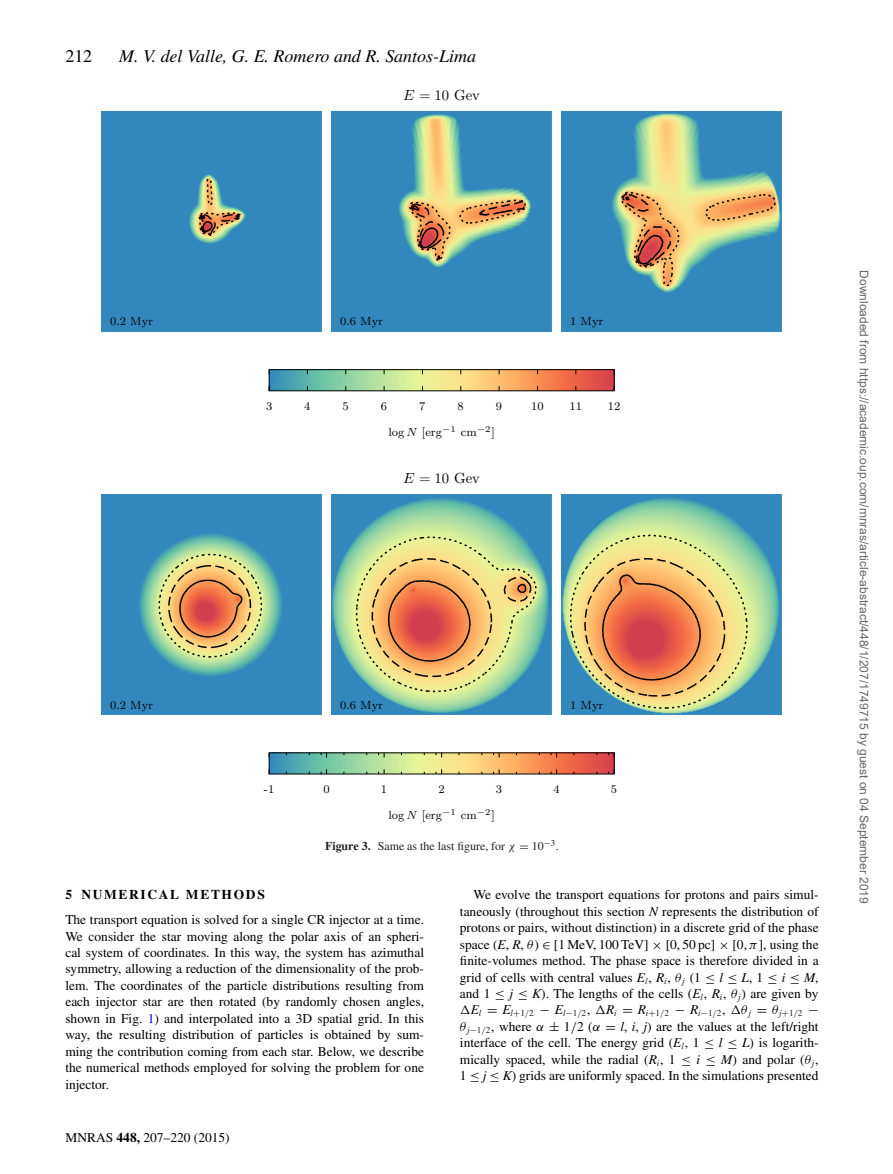
<style>
.page{position:relative;width:893px;height:1174px;background:#fff}
.page>*{position:absolute;margin:0;border:0;box-sizing:border-box;transform-origin:0 0}
.t1{font:italic 18px "Times";color:#000}
.t2{font:18px "Times";color:#000}
.t3{font:14.7px "CMR10";color:#000}
.t4{font:13.5px/16.5px "Times";color:#000;text-align:justify}
.t5{font:700 13.5px "Times";letter-spacing:.125em;color:#000}
.t6{font:12px "Arial";color:#666}
.t7{font:12px "Times";color:#231f20}
.t8{font:11.7px "CMR8";color:#000}
.t9{font:9.15px "Times";color:#231f20}
.s1{font-family:"CMMI10"}
.s2{font-family:"Helvetica"}
.s3{font-family:"CMMI8"}
.s4{font-weight:700}
.s5{font-family:"MTMI"}
.s6{font-family:"MTSY"}
.s7{color:#00f}
.s8{font-style:italic}
</style>
<div class="page">
<div style="left:101px;top:111px;width:220px;height:220px;background:#3288bd"></div>
<svg style="left:198px;top:175px;width:44px;height:87px"></svg>
<svg style="left:268px;top:369px;width:347px;height:22px"></svg>
<img style="left:332px;top:111px;width:219px;height:220px">
<svg style="left:408px;top:190px;width:119px;height:72px"></svg>
<img style="left:562px;top:111px;width:219px;height:220px">
<svg style="left:620px;top:183px;width:156px;height:104px"></svg>
<img style="left:101px;top:494px;width:220px;height:220px">
<svg style="left:158px;top:553px;width:105px;height:105px"></svg>
<svg style="left:269px;top:752px;width:346px;height:22px"></svg>
<img style="left:332px;top:494px;width:219px;height:220px">
<svg style="left:355px;top:535px;width:182px;height:158px"></svg>
<img style="left:562px;top:494px;width:219px;height:220px">
<svg style="left:569px;top:534px;width:179px;height:175px"></svg>
<h1 class="t2" style="left:65px;top:49px;width:28px">212</h1>
<h1 class="t1" style="left:119px;top:49px;width:358px">M. V. del Valle, G. E. Romero and R. Santos-Lima</h1>
<p class="t3" style="left:403px;top:85px;width:78px"><span class="s1">E</span> = 10 Gev</p>
<p class="t8" style="left:110px;top:314px;width:45px">0<span class="s2">.</span>2 Myr</p>
<p class="t8" style="left:340px;top:314px;width:45px">0<span class="s2">.</span>6 Myr</p>
<p class="t8" style="left:570px;top:314px;width:35px">1 Myr</p>
<p class="t8" style="left:266px;top:399px;width:8px">3</p>
<p class="t8" style="left:304px;top:399px;width:8px">4</p>
<p class="t8" style="left:343px;top:399px;width:8px">5</p>
<p class="t8" style="left:381px;top:399px;width:8px">6</p>
<p class="t8" style="left:419px;top:399px;width:8px">7</p>
<p class="t8" style="left:458px;top:399px;width:8px">8</p>
<p class="t8" style="left:496px;top:399px;width:8px">9</p>
<p class="t8" style="left:531px;top:399px;width:14px">10</p>
<p class="t8" style="left:569px;top:399px;width:14px">11</p>
<p class="t8" style="left:608px;top:399px;width:14px">12</p>
<p class="t8" style="left:388px;top:425px;width:108px">log <span class="s3">N</span> [erg<sup>−</sup><sup>1</sup> cm<sup>−</sup><sup>2</sup>]</p>
<p class="t3" style="left:403px;top:468px;width:78px"><span class="s1">E</span> = 10 Gev</p>
<p class="t8" style="left:110px;top:697px;width:45px">0<span class="s2">.</span>2 Myr</p>
<p class="t8" style="left:340px;top:697px;width:45px">0<span class="s2">.</span>6 Myr</p>
<p class="t8" style="left:570px;top:697px;width:35px">1 Myr</p>
<p class="t8" style="left:264px;top:782px;width:12px">-1</p>
<p class="t8" style="left:323px;top:782px;width:8px">0</p>
<p class="t8" style="left:381px;top:782px;width:8px">1</p>
<p class="t8" style="left:438px;top:782px;width:8px">2</p>
<p class="t8" style="left:496px;top:782px;width:8px">3</p>
<p class="t8" style="left:553px;top:782px;width:8px">4</p>
<p class="t8" style="left:611px;top:782px;width:8px">5</p>
<p class="t8" style="left:388px;top:808px;width:108px">log <span class="s3">N</span> [erg<sup>−</sup><sup>1</sup> cm<sup>−</sup><sup>2</sup>]</p>
<p class="t7" style="left:325px;top:841px;width:235px"><span class="s4">Figure 3.</span> Same as the last figure, for <span class="s5">χ</span> <span class="s6">=</span> 10<sup>−</sup><sup>3</sup>.</p>
<p class="t5" style="left:65px;top:890px;width:201px">5 NUMERICAL METHODS</p>
<p class="t4" style="left:65px;top:912px;width:360px">The transport equation is solved for a single CR injector at a time.<br>We consider the star moving along the polar axis of an spheri&shy;cal system of coordinates. In this way, the system has azimuthal symmetry, allowing a reduction of the dimensionality of the prob&shy;lem. The coordinates of the particle distributions resulting from each injector star are then rotated (by randomly chosen angles, shown in Fig. <span class="s7">1</span>) and interpolated into a 3D spatial grid. In this way, the resulting distribution of particles is obtained by sum&shy;ming the contribution coming from each star. Below, we describe the numerical methods employed for solving the problem for one injector.</p>
<p class="t4" style="left:65px;top:1130px;width:166px">MNRAS <span class="s4">448,</span> 207–220 (2015)</p>
<p class="t4" style="left:460px;top:887px;width:360px;text-indent:13px">We evolve the transport equations for protons and pairs simul&shy;taneously (throughout this section <span class="s8">N</span> represents the distribution of protons or pairs, without distinction) in a discrete grid of the phase space (<span class="s8">E</span>, <span class="s8">R</span>, <span class="s5">θ</span>) <span class="s6">∈</span> [1 MeV, 100 TeV] <span class="s6">×</span> [0, 50 pc] <span class="s6">×</span> [0, <span class="s5">π</span>], using the finite-volumes method. The phase space is therefore divided in a grid of cells with central values <span class="s8">E</span><sub>l</sub>, <span class="s8">R</span><sub>i</sub>, <span class="s5">θ</span><sub>j</sub> (1 <span class="s6">≤</span> <span class="s8">l</span> <span class="s6">≤</span> <span class="s8">L</span>, 1 <span class="s6">≤</span> <span class="s8">i</span> <span class="s6">≤</span> <span class="s8">M</span>, and 1 <span class="s6">≤</span> <span class="s8">j</span> <span class="s6">≤</span> <span class="s8">K</span>). The lengths of the cells (<span class="s8">E</span><sub>l</sub>, <span class="s8">R</span><sub>i</sub>, <span class="s5">θ</span><sub>j</sub>) are given by</p>
<p class="t9" style="left:460px;top:1010px;width:360px"><sup>1</sup><sup>E</sup><span class="s8">l</span> <sup>=</sup> <sup>E</sup><span class="s8">l</span><span class="s6">+</span>1<span class="s5">/</span>2 <sup>−</sup> <sup>E</sup><span class="s8">l</span><span class="s6">−</span>1<span class="s5">/</span>2<sup>,</sup> <sup>1</sup><sup>R</sup><span class="s8">i</span> <sup>=</sup> <sup>R</sup><span class="s8">i</span><span class="s6">+</span>1<span class="s5">/</span>2 <sup>−</sup> <sup>R</sup><span class="s8">i</span><span class="s6">−</span>1<span class="s5">/</span>2<sup>,</sup> <sup>1θ</sup><span class="s8">j</span> <sup>=</sup> <sup>θ</sup><span class="s8">j</span><span class="s6">+</span>1<span class="s5">/</span>2 <sup>−</sup></p>
<p class="t4" style="left:460px;top:1019px;width:360px"><span class="s5">θ</span><sub>j</sub><sub>−</sub><sub>1</sub><sub>/</sub><sub>2</sub>, where <span class="s5">α</span> <span class="s6">±</span> 1<span class="s5">/</span>2 (<span class="s5">α</span> <span class="s6">=</span> <span class="s8">l</span>, <span class="s8">i</span>, <span class="s8">j</span>) are the values at the left/right interface of the cell. The energy grid (<span class="s8">E</span><sub>l</sub>, 1 <span class="s6">≤</span> <span class="s8">l</span> <span class="s6">≤</span> <span class="s8">L</span>) is logarith&shy;mically spaced, while the radial (<span class="s8">R</span><sub>i</sub>, 1 <span class="s6">≤</span> <span class="s8">i</span> <span class="s6">≤</span> <span class="s8">M</span>) and polar (<span class="s5">θ</span><sub>j</sub>, 1 <span class="s6">≤</span> <span class="s8">j</span> <span class="s6">≤</span> <span class="s8">K</span>) grids are uniformly spaced. In the simulations presented</p>
<p class="t6" style="left:868px;top:270px;width:635px;rotate:90deg">Downloaded from https://academic.oup.com/mnras/article-abstract/448/1/207/1749715 by guest on 04 September 2019</p>
</div>
